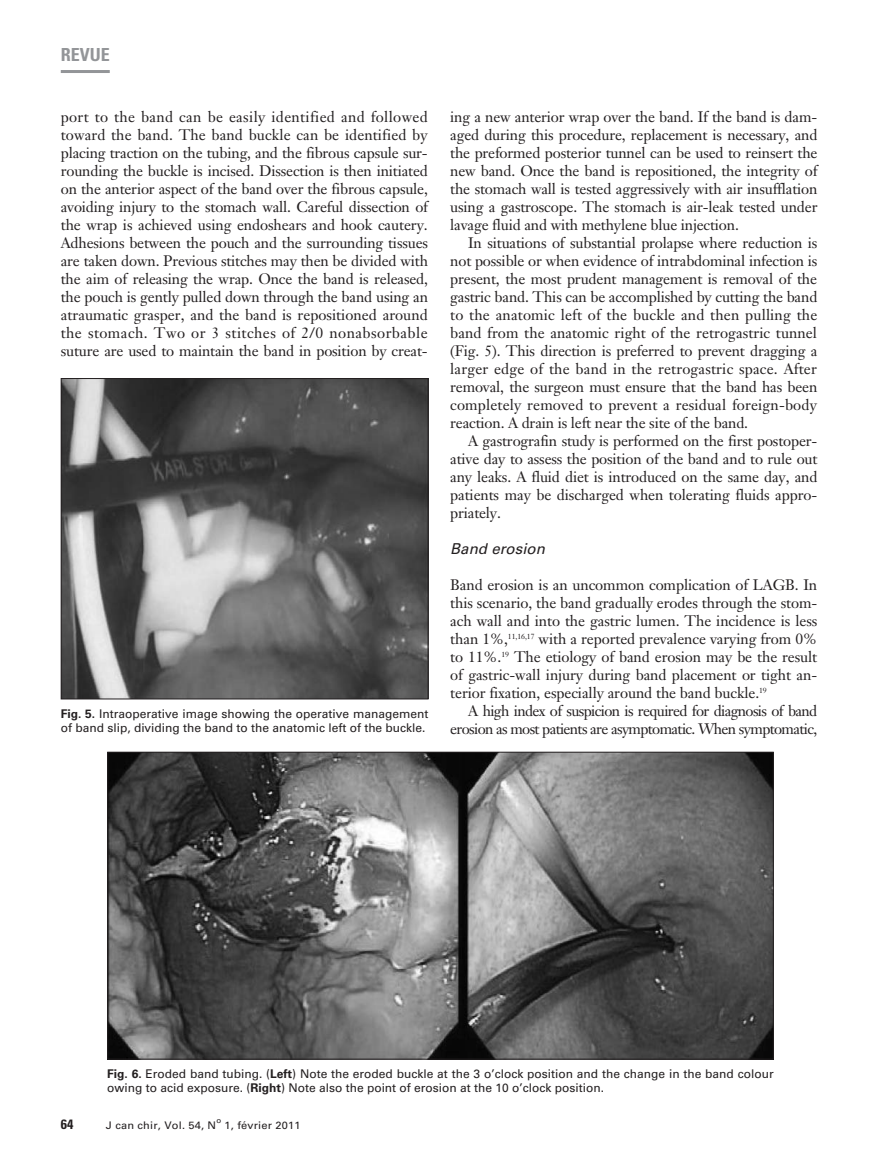
<style>
.page{position:relative;width:878px;height:1175px;background:#fff}
.page>*{position:absolute;margin:0;border:0;box-sizing:border-box;transform-origin:0 0}
.t1{font:700 condensed 18px "Univers";color:#939598}
.t2{font:15px/18px "Janson Text";letter-spacing:-.01em;color:#231f20;text-align:justify}
.t3{font:15px/18px "Janson Text";letter-spacing:-.04em;color:#231f20;text-align:right}
.t4{font:italic 15px "Univers";letter-spacing:.005em;color:#231f20}
.t5{font:700 condensed 13.5px "Univers";color:#231f20;scale:1.05 1}
.t6{font:12px/14.2px "Univers";color:#231f20}
.t7{font:10.5px "Univers";letter-spacing:.015em;color:#231f20;scale:1.05 1}
.t8{font:7.5px "Univers";color:#231f20;scale:1.05 1}
.s1{font-weight:700}
</style>
<div class="page">
<hr style="left:61px;top:70px;width:49px;height:3px;background:#939598">
<img style="left:109px;top:754px;width:662px;height:303px">
<img style="left:63px;top:380px;width:363px;height:317px">
<div style="left:61px;top:378px;width:367px;height:321px;border:1px solid #231f20"></div>
<p class="t1" style="left:61px;top:48px;width:50px">REVUE</p>
<p class="t2" style="left:61px;top:109px;width:369px">port to the band can be easily identified and followed toward the band. The band buckle can be identified by placing traction on the tubing, and the fibrous capsule sur&shy;rounding the buckle is incised. Dissection is then initiated on the anterior aspect of the band over the fibrous capsule, avoiding injury to the stomach wall. Careful dissection of the wrap is achieved using endoshears and hook cautery.<br>Adhesions between the pouch and the surrounding tissues are taken down. Previous stitches may then be divided with the aim of releasing the wrap. Once the band is released, the pouch is gently pulled down through the band using an atraumatic grasper, and the band is repositioned around the stomach. Two or 3 stitches of 2/0 nonabsorbable suture are used to maintain the band in position by creat-</p>
<p class="t2" style="left:450px;top:109px;width:369px">ing a new anterior wrap over the band. If the band is dam&shy;aged during this procedure, replacement is necessary, and the preformed posterior tunnel can be used to reinsert the new band. Once the band is repositioned, the integrity of the stomach wall is tested aggressively with air insufflation using a gastroscope. The stomach is air-leak tested under lavage fluid and with methylene blue injection.</p>
<p class="t2" style="left:450px;top:235px;width:369px;text-indent:18px">In situations of substantial prolapse where reduction is not possible or when evidence of intrabdominal infection is present, the most prudent management is removal of the gastric band. This can be accomplished by cutting the band to the anatomic left of the buckle and then pulling the band from the anatomic right of the retrogastric tunnel (Fig. 5). This direction is preferred to prevent dragging a larger edge of the band in the retrogastric space. After removal, the surgeon must ensure that the band has been completely removed to prevent a residual foreign-body reaction. A drain is left near the site of the band.</p>
<p class="t2" style="left:450px;top:433px;width:369px;text-indent:18px">A gastrografin study is performed on the first postoper&shy;ative day to assess the position of the band and to rule out any leaks. A fluid diet is introduced on the same day, and patients may be discharged when tolerating fluids appro&shy;priately.</p>
<p class="t4" style="left:450px;top:543px;width:96px">Band erosion</p>
<p class="t2" style="left:450px;top:577px;width:368px">Band erosion is an uncommon complication of LAGB. In this scenario, the band gradually erodes through the stom&shy;ach wall and into the gastric lumen. The incidence is less than 1%,<sup>11,16,17</sup> with a reported prevalence varying from 0% to 11%.<sup>19</sup> The etiology of band erosion may be the result of gastric-wall injury during band placement or tight an - ter ior fixation, especially around the band buckle.<sup>19</sup></p>
<p class="t3" style="left:450px;top:703px;width:368px">A high index of suspicion is required for diagnosis of band erosion as most patients are asymptomatic. When symptomatic,</p>
<p class="t6" style="left:61px;top:707px;width:369px"><span class="s1">Fig. 5.</span> Intraoperative image showing the operative management of band slip, dividing the band to the anatomic left of the buckle.</p>
<p class="t6" style="left:107px;top:1067px;width:668px"><span class="s1">Fig. 6.</span> Eroded band tubing. (<span class="s1">Left</span>) Note the eroded buckle at the 3 o’clock position and the change in the band colour owing to acid exposure. (<span class="s1">Right</span>) Note also the point of erosion at the 10 o’clock position.</p>
<p class="t8" style="left:216px;top:1118px;width:6px">o</p>
<p class="t7" style="left:224px;top:1121px;width:74px">1, février 2011</p>
<p class="t5" style="left:61px;top:1119px;width:14px">64</p>
<p class="t7" style="left:106px;top:1121px;width:107px">J can chir, Vol. 54, N</p>
</div>
